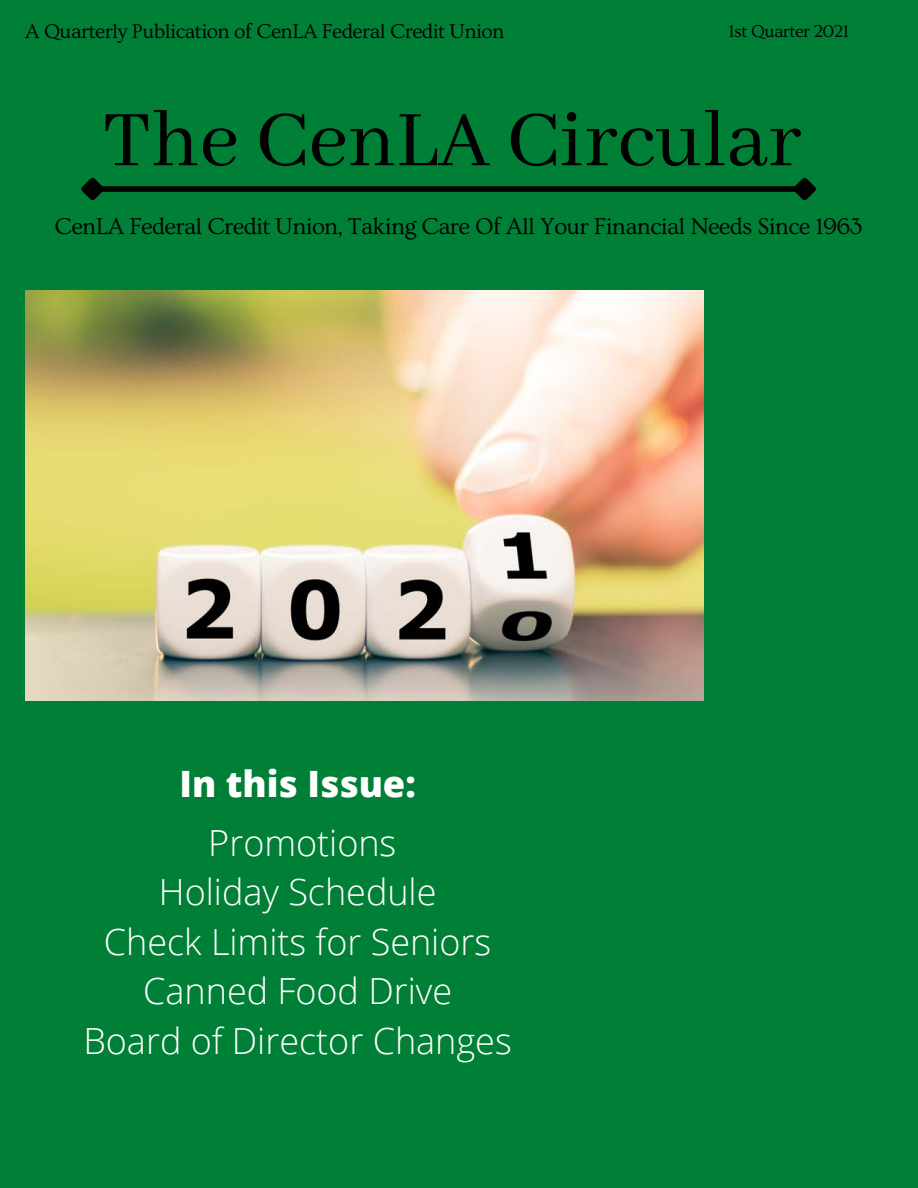
<style>
.page{position:relative;width:918px;height:1188px;background:#008037}
.page>*{position:absolute;margin:0;border:0;box-sizing:border-box;transform-origin:0 0}
.t1{font:87px "Abhaya Libre";color:#000}
.t2{font:800 36.3px "Open Sans";color:#fff}
.t3{font:300 36px "Open Sans";color:#fff}
.t4{font:24px "Ovo";letter-spacing:-.025em;color:#000}
.t5{font:21px "Ovo";letter-spacing:-.025em;color:#000}
.t6{font:18px "Ovo";letter-spacing:-.025em;color:#000}
</style>
<div class="page">
<div style="left:101px;top:186px;width:695px;height:6px;background:#000"></div>
<svg style="left:81px;top:177px;width:28px;height:24px"></svg>
<svg style="left:788px;top:177px;width:28px;height:24px"></svg>
<img style="left:25px;top:291px;width:679px;height:409px">
<p class="t5" style="left:25px;top:20px;width:481px">A Quarterly Publication of CenLA Federal Credit Union</p>
<p class="t6" style="left:728px;top:21px;width:122px">1st Quarter 2021</p>
<p class="t1" style="left:102px;top:92px;width:700px">The CenLA Circular</p>
<p class="t4" style="left:55px;top:213px;width:810px">CenLA Federal Credit Union, Taking Care Of All Your Financial Needs Since 1963</p>
<p class="t2" style="left:180px;top:758px;width:238px">In this Issue:</p>
<p class="t3" style="left:208px;top:817px;width:190px">Promotions</p>
<p class="t3" style="left:159px;top:867px;width:279px">Holiday Schedule</p>
<p class="t3" style="left:104px;top:916px;width:389px">Check Limits for Seniors</p>
<p class="t3" style="left:143px;top:966px;width:310px">Canned Food Drive</p>
<p class="t3" style="left:83px;top:1015px;width:430px">Board of Director Changes</p>
</div>
